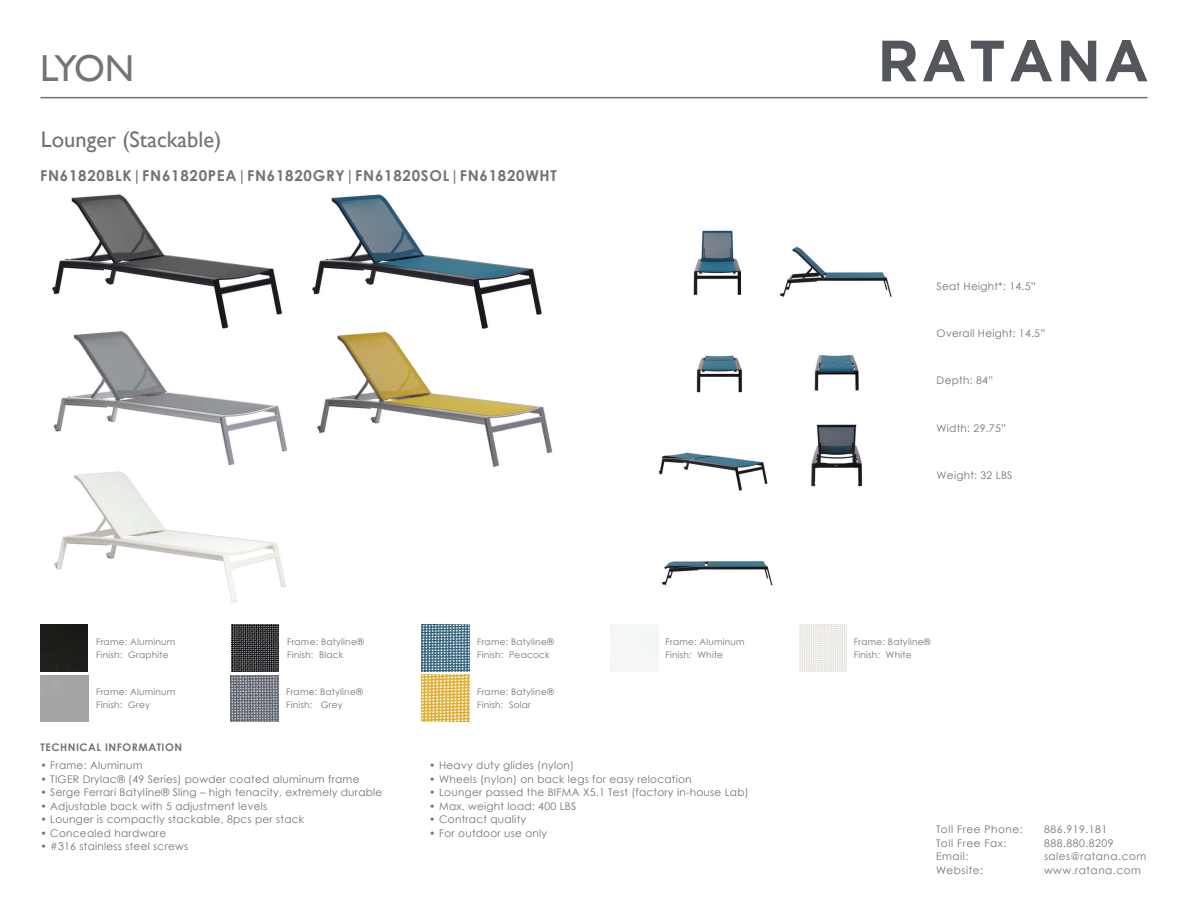
<style>
.page{position:relative;width:1188px;height:918px;background:#fff}
.page>*{position:absolute;margin:0;border:0;box-sizing:border-box;transform-origin:0 0}
.t1{font:37.5px "Gill Sans";color:#737373}
.t2{font:22.5px "Gill Sans";color:#737373}
.t3{font:700 15px "Century Gothic";letter-spacing:.05em;color:#737373}
.t4{font:10.5px "Century Gothic";letter-spacing:.025em;color:#737373}
.t5{font:10.5px "Century Gothic";letter-spacing:.05em;color:#737373}
.t6{font:700 10.5px "Century Gothic";letter-spacing:.05em;color:#737373}
.t7{font:9px/13.5px "Century Gothic";letter-spacing:.025em;color:#737373}
</style>
<div class="page">
<img style="left:883px;top:40px;width:264px;height:41px">
<hr style="left:40px;top:97px;width:1108px;height:1px;background:#737373">
<img style="left:52px;top:194px;width:501px;height:273px">
<img style="left:231px;top:624px;width:47px;height:48px">
<img style="left:799px;top:624px;width:48px;height:48px">
<img style="left:231px;top:675px;width:48px;height:47px">
<img style="left:421px;top:624px;width:48px;height:48px">
<img style="left:421px;top:675px;width:48px;height:47px">
<div style="left:41px;top:624px;width:47px;height:48px;background:#1c1e1a"></div>
<img style="left:693px;top:230px;width:50px;height:163px">
<img style="left:658px;top:452px;width:110px;height:39px">
<img style="left:661px;top:561px;width:112px;height:25px">
<img style="left:779px;top:246px;width:113px;height:241px">
<img style="left:54px;top:471px;width:232px;height:132px">
<h1 class="t1" style="left:40px;top:47px;width:96px">LYON</h1>
<h2 class="t2" style="left:41px;top:126px;width:182px">Lounger (Stackable)</h2>
<h3 class="t3" style="left:40px;top:164px;width:518px">FN61820BLK|FN61820PEA|FN61820GRY|FN61820SOL|FN61820WHT</h3>
<p class="t4" style="left:937px;top:279px;width:101px">Seat Height*: 14.5”</p>
<p class="t4" style="left:937px;top:326px;width:110px">Overall Height: 14.5”</p>
<p class="t4" style="left:937px;top:373px;width:58px">Depth: 84”</p>
<p class="t4" style="left:937px;top:421px;width:71px">Width: 29.75”</p>
<p class="t4" style="left:937px;top:468px;width:77px">Weight: 32 LBS</p>
<p class="t7" style="left:96px;top:634px;width:81px">Frame: Aluminum<br>Finish: Graphite</p>
<p class="t7" style="left:96px;top:685px;width:81px">Frame: Aluminum<br>Finish: Grey</p>
<p class="t6" style="left:40px;top:739px;width:143px">TECHNICAL INFORMATION</p>
<p class="t7" style="left:287px;top:634px;width:78px">Frame: Batyline®<br>Finish: Black</p>
<p class="t7" style="left:854px;top:634px;width:78px">Frame: Batyline®<br>Finish: White</p>
<p class="t7" style="left:286px;top:685px;width:78px">Frame: Batyline®<br>Finish: Grey</p>
<p class="t7" style="left:477px;top:634px;width:78px">Frame: Batyline®<br>Finish: Peacock</p>
<p class="t7" style="left:477px;top:685px;width:78px">Frame: Batyline®<br>Finish: Solar</p>
<p class="t7" style="left:665px;top:634px;width:81px">Frame: Aluminum<br>Finish: White</p>
<p class="t4" style="left:40px;top:758px;width:104px">• Frame: Aluminum</p>
<p class="t4" style="left:40px;top:772px;width:321px">• TIGER Drylac® (49 Series) powder coated aluminum frame</p>
<p class="t4" style="left:40px;top:785px;width:343px">• Serge Ferrari Batyline® Sling – high tenacity, extremely durable</p>
<p class="t4" style="left:40px;top:799px;width:228px">• Adjustable back with 5 adjustment levels</p>
<p class="t4" style="left:40px;top:812px;width:265px">• Lounger is compactly stackable, 8pcs per stack</p>
<p class="t4" style="left:40px;top:826px;width:127px">• Concealed hardware</p>
<p class="t4" style="left:40px;top:839px;width:149px">• #316 stainless steel screws</p>
<p class="t4" style="left:429px;top:758px;width:146px">• Heavy duty glides (nylon)</p>
<p class="t4" style="left:429px;top:772px;width:264px">• Wheels (nylon) on back legs for easy relocation</p>
<p class="t4" style="left:429px;top:785px;width:321px">• Lounger passed the BIFMA X5.1 Test (factory in-house Lab)</p>
<p class="t4" style="left:429px;top:799px;width:148px">• Max. weight load: 400 LBS</p>
<p class="t4" style="left:429px;top:812px;width:98px">• Contract quality</p>
<p class="t4" style="left:429px;top:826px;width:119px">• For outdoor use only</p>
<p class="t5" style="left:936px;top:822px;width:88px">Toll Free Phone:</p>
<p class="t5" style="left:1044px;top:822px;width:65px">886.919.181</p>
<p class="t5" style="left:936px;top:836px;width:72px">Toll Free Fax:</p>
<p class="t5" style="left:1044px;top:836px;width:71px">888.880.8209</p>
<p class="t4" style="left:936px;top:849px;width:34px">Email:</p>
<p class="t5" style="left:1044px;top:849px;width:104px">sales@ratana.com</p>
<p class="t5" style="left:936px;top:863px;width:49px">Website:</p>
<p class="t5" style="left:1044px;top:863px;width:98px">www.ratana.com</p>
</div>
